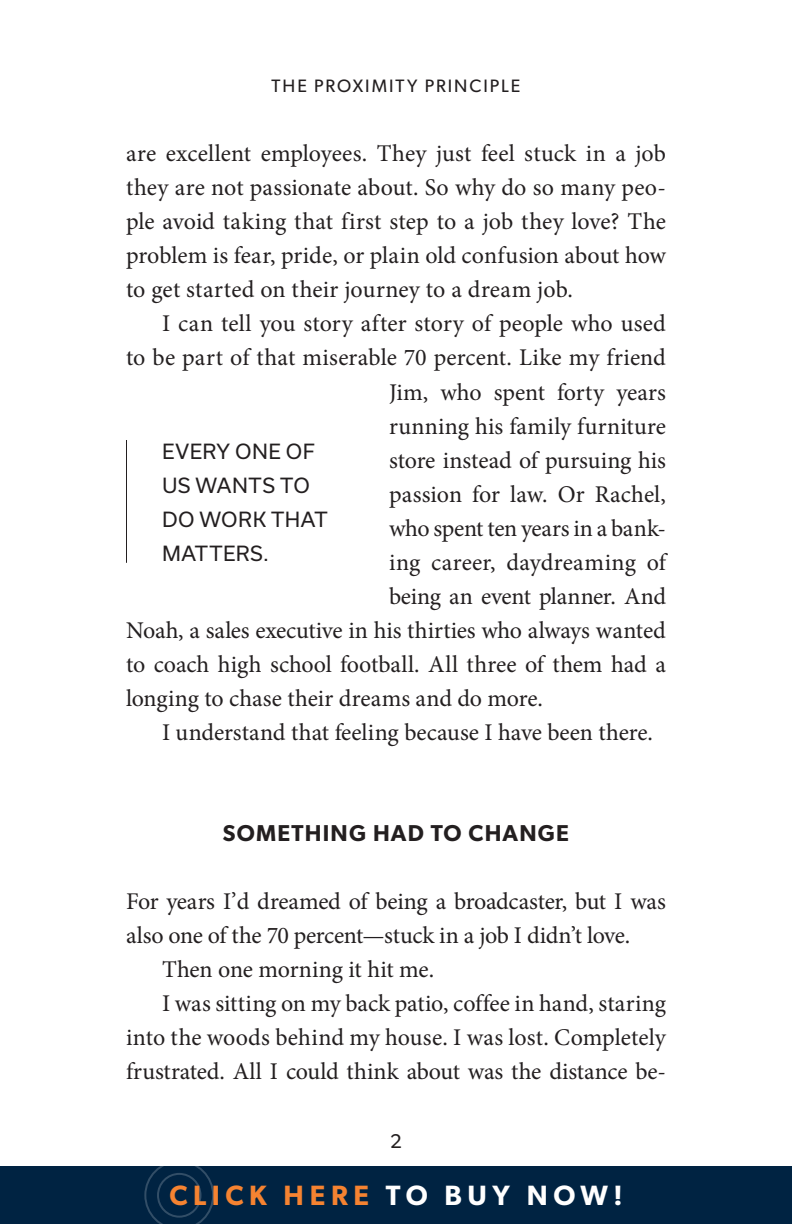
<style>
.page{position:relative;width:792px;height:1224px;background:#fff}
.page>*{position:absolute;margin:0;border:0;box-sizing:border-box;transform-origin:0 0}
.t1{font:600 28px "Gibson";letter-spacing:.2em;color:#f58331}
.t2{font:24px/34px "Minion Pro";color:#231f20;text-align:justify}
.t3{font:24px "Minion Pro";letter-spacing:-.02em;color:#231f20}
.t4{font:600 23px "Gibson";letter-spacing:.055em;color:#231f20}
.t5{font:20px/34px "Usual";letter-spacing:.025em;color:#231f20}
.t6{font:20px "Gibson";color:#231f20}
.t7{font:18px "Gibson";letter-spacing:.11em;color:#231f20}
.s1{color:#fff}
</style>
<div class="page">
<hr style="left:126px;top:440px;width:1px;height:123px;background:#231f20">
<div style="left:0;top:1166px;width:792px;height:58px;background:#002342"></div>
<svg style="left:144px;top:1166px;width:70px;height:58px"></svg>
<p class="t7" style="left:272px;top:75px;width:250px">THE PROXIMITY PRINCIPLE</p>
<p class="t2" style="left:126px;top:137px;width:542px">are excellent employees. They just feel stuck in a job they are not passionate about. So why do so many peo&shy;ple avoid taking that first step to a job they love? The problem is fear, pride, or plain old confusion about how to get started on their journey to a dream job.</p>
<p class="t2" style="left:162px;top:307px;width:505px">I can tell you story after story of people who used</p>
<p class="t2" style="left:126px;top:341px;width:541px">to be part of that miserable 70 percent. Like my friend</p>
<p class="t2" style="left:389px;top:375px;width:278px">Jim, who spent forty years</p>
<p class="t2" style="left:389px;top:409px;width:278px">running his family furniture</p>
<p class="t2" style="left:389px;top:443px;width:278px">store instead of pursuing his</p>
<p class="t2" style="left:389px;top:477px;width:278px">passion for law. Or Rachel,</p>
<p class="t2" style="left:389px;top:511px;width:278px">who spent ten years in a bank-</p>
<p class="t2" style="left:389px;top:545px;width:278px">ing career, daydreaming of</p>
<p class="t2" style="left:389px;top:579px;width:279px">being an event planner. And</p>
<p class="t2" style="left:126px;top:613px;width:541px">Noah, a sales executive in his thirties who always wanted</p>
<p class="t2" style="left:126px;top:647px;width:541px">to coach high school football. All three of them had a</p>
<p class="t2" style="left:126px;top:681px;width:419px">longing to chase their dreams and do more.</p>
<p class="t2" style="left:162px;top:715px;width:493px">I understand that feeling because I have been there.</p>
<p class="t5" style="left:162px;top:434px;width:167px">EVERY ONE OF<br>US WANTS TO<br>DO WORK THAT<br>MATTERS.</p>
<p class="t4" style="left:223px;top:820px;width:348px">SOMETHING HAD TO CHANGE</p>
<p class="t2" style="left:126px;top:885px;width:541px">For years I’d dreamed of being a broadcaster, but I was</p>
<p class="t3" style="left:126px;top:920px;width:506px">also one of the 70 percent—stuck in a job I didn’t love.</p>
<p class="t2" style="left:162px;top:953px;width:274px">Then one morning it hit me.</p>
<p class="t2" style="left:162px;top:987px;width:505px">I was sitting on my back patio, coffee in hand, staring</p>
<p class="t2" style="left:126px;top:1021px;width:542px">into the woods behind my house. I was lost. Completely</p>
<p class="t2" style="left:126px;top:1055px;width:541px">frustrated. All I could think about was the distance be-</p>
<p class="t6" style="left:390px;top:1129px;width:13px">2</p>
<p class="t1" style="left:169px;top:1179px;width:455px">CLICK HERE <span class="s1">TO BUY NOW!</span></p>
</div>
